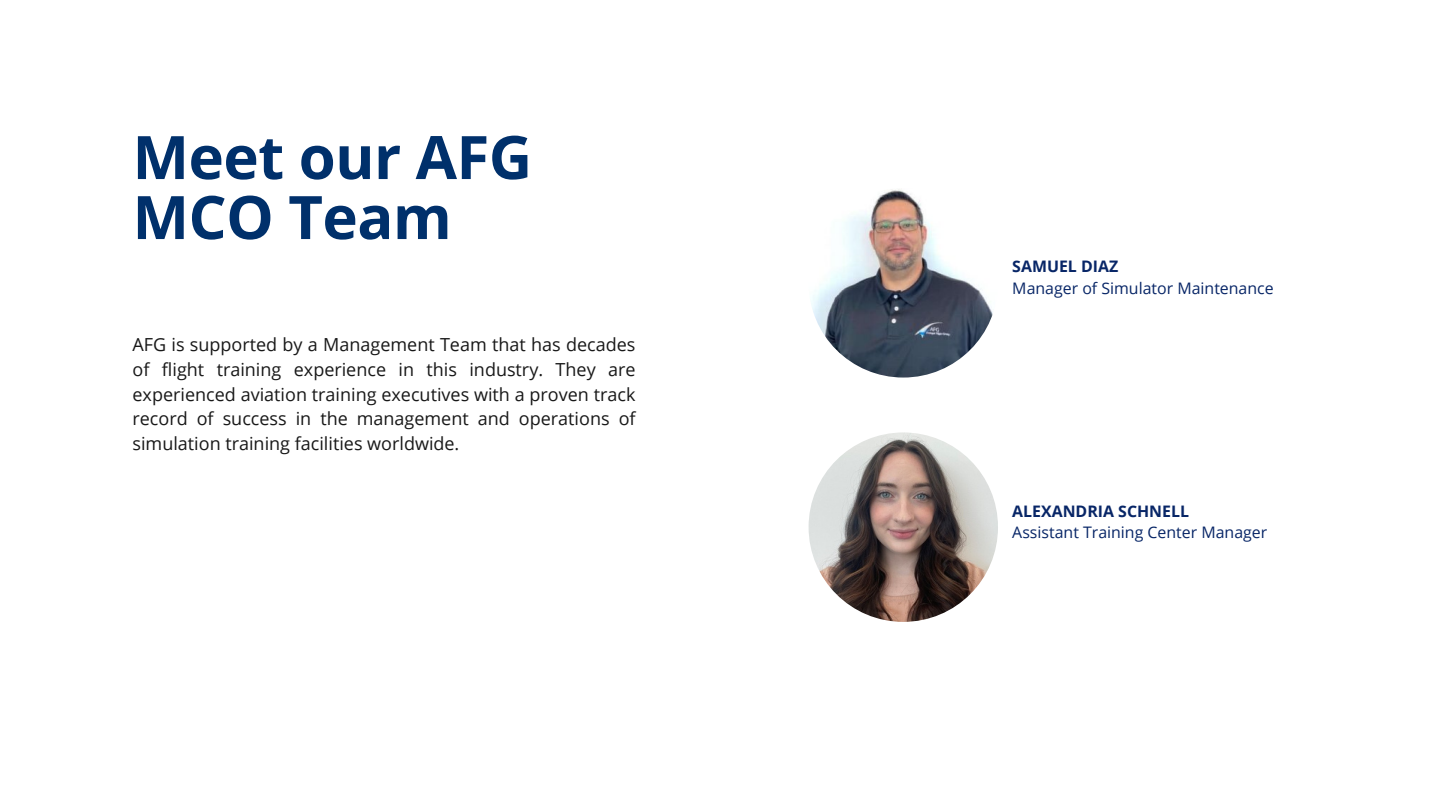
<style>
.page{position:relative;width:1440px;height:810px;background:#fff}
.page>*{position:absolute;margin:0;border:0;box-sizing:border-box;transform-origin:0 0}
.t1{font:700 60px/60px "Open Sans";letter-spacing:-.01em;color:#00306b}
.t2{font:18px/24.8px "Open Sans";color:#181818;text-align:justify}
.t3{font:15.9px "Open Sans";color:#082667}
.t4{font:700 15.9px "Open Sans";color:#082667}
</style>
<div class="page">
<img style="left:809px;top:188px;width:189px;height:190px;border-radius:50%">
<img style="left:809px;top:432px;width:189px;height:190px;border-radius:50%">
<h1 class="t1" style="left:133px;top:126px;width:401px">Meet our AFG<br>MCO Team</h1>
<p class="t2" style="left:133px;top:332px;width:505px">AFG is supported by a Management Team that has decades of flight training experience in this industry. They are experienced aviation training executives with a proven track record of success in the management and operations of simulation training facilities worldwide.</p>
<p class="t4" style="left:1012px;top:255px;width:107px">SAMUEL DIAZ</p>
<p class="t3" style="left:1012px;top:277px;width:263px">Manager of Simulator Maintenance</p>
<p class="t4" style="left:1012px;top:500px;width:178px">ALEXANDRIA SCHNELL</p>
<p class="t3" style="left:1012px;top:521px;width:256px">Assistant Training Center Manager</p>
</div>
